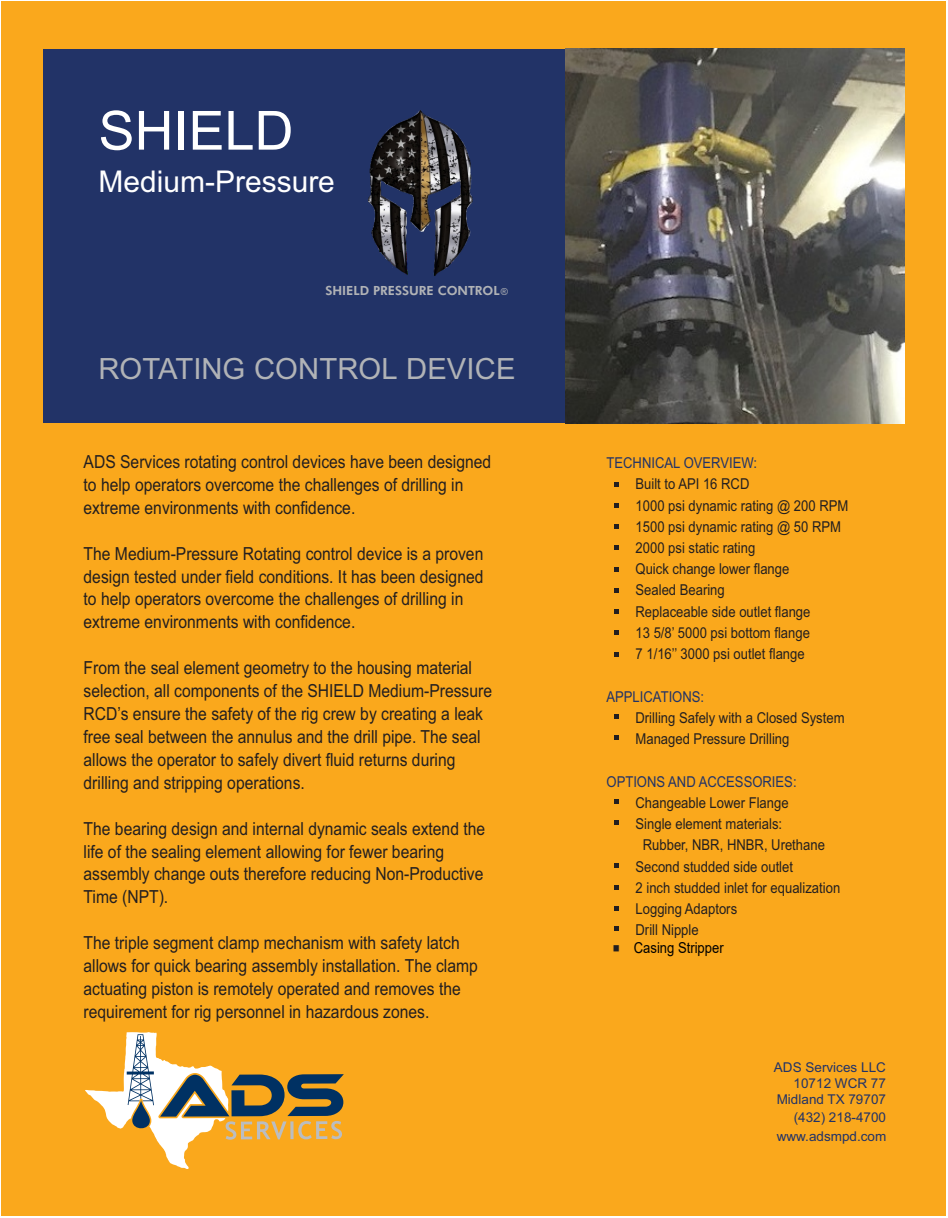
<style>
.page{position:relative;width:948px;height:1218px;background:#fff}
.page>*{position:absolute;margin:0;border:0;box-sizing:border-box;transform-origin:0 0}
.t1{font:54px "Arial";color:#fff}
.t2{font:30px "Arial";color:#fff}
.t3{font:29.25px "Arial";letter-spacing:.005em;color:#b1b3b6}
.t4{font:18px/23px "Arial";color:#231f20;scale:.87 1}
.t5{font:15px/21.3px "Arial";color:#231f20;scale:.87 1}
.t6{font:15px "Arial";color:#223367;scale:.87 1}
.t7{font:15px "Arial";color:#000;scale:.87 1}
.t8{font:13.5px/16.2px "Arial";color:#223367;text-align:right}
.t9{font:800 12.6px "Futura BT";color:#b1b3b6}
.s1{font-family:"Arial";font-weight:400;font-size:9.75px}
.s2{color:#231f20}
</style>
<div class="page">
<div style="left:2px;top:2px;width:944px;height:1214px;background:#faa81c"></div>
<div style="left:43px;top:49px;width:862px;height:374px;background:#223367"></div>
<svg style="left:85px;top:1032px;width:259px;height:137px"></svg>
<img style="left:566px;top:49px;width:339px;height:374px">
<img style="left:368px;top:110px;width:104px;height:166px">
<svg style="left:614px;top:609px;width:5px;height:5px"></svg>
<svg style="left:614px;top:630px;width:5px;height:5px"></svg>
<svg style="left:614px;top:588px;width:5px;height:5px"></svg>
<svg style="left:614px;top:567px;width:5px;height:4px"></svg>
<svg style="left:614px;top:546px;width:5px;height:4px"></svg>
<svg style="left:614px;top:524px;width:5px;height:5px"></svg>
<svg style="left:614px;top:503px;width:5px;height:5px"></svg>
<svg style="left:614px;top:482px;width:5px;height:5px"></svg>
<svg style="left:614px;top:652px;width:5px;height:4px"></svg>
<svg style="left:614px;top:863px;width:5px;height:5px"></svg>
<svg style="left:614px;top:821px;width:5px;height:4px"></svg>
<svg style="left:614px;top:799px;width:5px;height:5px"></svg>
<svg style="left:614px;top:735px;width:5px;height:5px"></svg>
<svg style="left:614px;top:714px;width:5px;height:5px"></svg>
<svg style="left:614px;top:885px;width:5px;height:5px"></svg>
<svg style="left:614px;top:907px;width:5px;height:4px"></svg>
<svg style="left:614px;top:926px;width:5px;height:5px"></svg>
<h1 class="t1" style="left:99px;top:110px;width:197px">SHIELD</h1>
<h2 class="t2" style="left:99px;top:170px;width:238px">Medium-Pressure</h2>
<p class="t9" style="left:325px;top:285px;width:184px">SHIELD PRESSURE CONTROL<span class="s1">®</span></p>
<h3 class="t3" style="left:99px;top:357px;width:419px">ROTATING CONTROL DEVICE</h3>
<p class="t4" style="left:84px;top:452px;width:470px">ADS Services rotating control devices have been designed to help operators overcome the challenges of drilling in extreme environments with confidence.</p>
<p class="t4" style="left:84px;top:544px;width:461px">The Medium-Pressure Rotating control device is a proven design tested under field conditions. It has been designed to help operators overcome the challenges of drilling in extreme environments with confidence.</p>
<p class="t4" style="left:84px;top:658px;width:471px">From the seal element geometry to the housing material selection, all components of the SHIELD Medium-Pressure RCD’s ensure the safety of the rig crew by creating a leak free seal between the annulus and the drill pipe. The seal allows the operator to safely divert fluid returns during drilling and stripping operations.</p>
<p class="t4" style="left:84px;top:818px;width:463px">The bearing design and internal dynamic seals extend the life of the sealing element allowing for fewer bearing assembly change outs therefore reducing Non-Productive Time (NPT).</p>
<p class="t4" style="left:84px;top:933px;width:455px">The triple segment clamp mechanism with safety latch allows for quick bearing assembly installation. The clamp actuating piston is remotely operated and removes the requirement for rig personnel in hazardous zones.</p>
<p class="t6" style="left:607px;top:457px;width:175px">TECHNICAL OVERVIEW:</p>
<p class="t5" style="left:636px;top:475px;width:246px">Built to API 16 RCD<br>1000 psi dynamic rating @ 200 RPM<br>1500 psi dynamic rating @ 50 RPM<br>2000 psi static rating<br>Quick change lower flange<br>Sealed Bearing<br>Replaceable side outlet flange<br>13 5/8’ 5000 psi bottom flange<br>7 1/16’’ 3000 psi outlet flange</p>
<p class="t6" style="left:607px;top:691px;width:114px">APPLICATIONS:</p>
<p class="t5" style="left:636px;top:708px;width:242px">Drilling Safely with a Closed System<br>Managed Pressure Drilling</p>
<p class="t6" style="left:607px;top:776px;width:220px">OPTIONS AND ACCESSORIES:</p>
<p class="t5" style="left:636px;top:793px;width:178px">Changeable Lower Flange</p>
<p class="t5" style="left:636px;top:815px;width:170px">Single element materials:</p>
<p class="t5" style="left:643px;top:836px;width:211px">Rubber, NBR, HNBR, Urethane</p>
<p class="t5" style="left:636px;top:857px;width:183px">Second studded side outlet</p>
<p class="t5" style="left:636px;top:878px;width:237px">2 inch studded inlet for equalization</p>
<p class="t5" style="left:636px;top:900px;width:118px">Logging Adaptors</p>
<p class="t5" style="left:636px;top:919px;width:74px">Drill Nipple</p>
<p class="t7" style="left:612px;top:937px;width:130px"><span class="s2">▪</span> Casing Stripper</p>
<p class="t8" style="left:774px;top:1060px;width:114px">ADS Services LLC<br>10712 WCR 77<br>Midland TX 79707</p>
<p class="t8" style="left:777px;top:1110px;width:111px;line-height:18.3px">(432) 218-4700 www.adsmpd.com</p>
</div>
